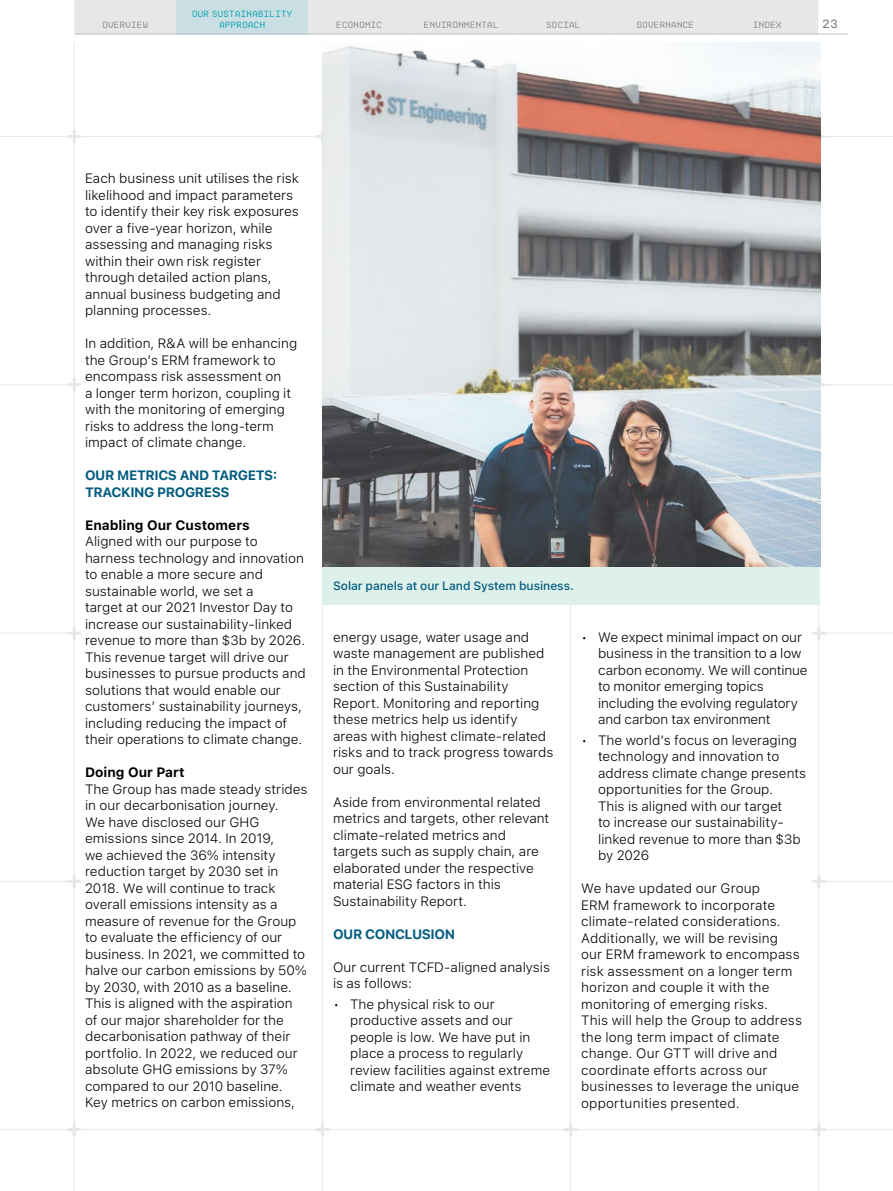
<style>
.page{position:relative;width:893px;height:1191px;background:#fff}
.page>*{position:absolute;margin:0;border:0;box-sizing:border-box;transform-origin:0 0}
.Body_Text{font:300 13.5px/16.5px "SF Pro Text";color:#000}
.Body_Text_Bullet_Poi{font:300 13.5px/16.5px "SF Pro Text";letter-spacing:-.005em;color:#000}
.Subhead_1{font:700 13.5px/16.5px "SF Pro Text";letter-spacing:-.03em;color:#005b7e}
.Subhead_2{font:700 13.5px "SF Pro Text";color:#000}
.BOX_Body_Text{font:500 12px "SF Pro Text";letter-spacing:-.005em;color:#005b7e}
.t1{font:500 12px "Ki";color:#808285}
.t2{font:9px "Ki";letter-spacing:.04em;color:#808285}
.t3{font:9px/10.5px "Ki";letter-spacing:.04em;color:#009eac;text-align:center}
</style>
<div class="page">
<hr style="left:74px;top:43px;width:1px;height:1148px;background:#e6e7e8">
<hr style="left:818px;top:43px;width:1px;height:1148px;background:#e6e7e8">
<hr style="left:570px;top:43px;width:1px;height:1148px;background:#e6e7e8">
<hr style="left:322px;top:43px;width:1px;height:1148px;background:#e6e7e8">
<hr style="left:0;top:136px;width:893px;height:1px;background:#e6e7e8">
<hr style="left:820px;top:633px;width:73px;height:1px;background:#e6e7e8">
<hr style="left:820px;top:384px;width:73px;height:1px;background:#e6e7e8">
<hr style="left:820px;top:881px;width:73px;height:1px;background:#e6e7e8">
<hr style="left:0;top:1129px;width:893px;height:1px;background:#e6e7e8">
<svg style="left:68px;top:1123px;width:13px;height:13px"></svg>
<svg style="left:316px;top:1123px;width:13px;height:13px"></svg>
<svg style="left:564px;top:1123px;width:13px;height:13px"></svg>
<svg style="left:812px;top:1123px;width:13px;height:13px"></svg>
<svg style="left:68px;top:875px;width:13px;height:12px"></svg>
<svg style="left:812px;top:875px;width:13px;height:12px"></svg>
<svg style="left:68px;top:627px;width:13px;height:12px"></svg>
<svg style="left:812px;top:627px;width:13px;height:12px"></svg>
<svg style="left:68px;top:378px;width:13px;height:13px"></svg>
<svg style="left:820px;top:378px;width:5px;height:13px"></svg>
<svg style="left:68px;top:130px;width:13px;height:13px"></svg>
<svg style="left:316px;top:130px;width:6px;height:13px"></svg>
<svg style="left:820px;top:130px;width:5px;height:13px"></svg>
<hr style="left:0;top:881px;width:76px;height:1px;background:#e6e7e8">
<hr style="left:0;top:633px;width:76px;height:1px;background:#e6e7e8">
<hr style="left:0;top:384px;width:76px;height:1px;background:#e6e7e8">
<div style="left:322px;top:539px;width:498px;height:66px;background:#def0ea"></div>
<img style="left:322px;top:43px;width:498px;height:523px">
<div style="left:74px;top:0;width:744px;height:34px;background:#e6e7e8"></div>
<div style="left:176px;top:0;width:132px;height:34px;background:#c9dfe3"></div>
<hr style="left:74px;top:34px;width:102px;height:1px;background:#bcbec0">
<hr style="left:176px;top:34px;width:132px;height:1px;background:#bcbec0">
<hr style="left:308px;top:34px;width:102px;height:1px;background:#bcbec0">
<hr style="left:410px;top:34px;width:102px;height:1px;background:#bcbec0">
<hr style="left:512px;top:34px;width:102px;height:1px;background:#bcbec0">
<hr style="left:614px;top:34px;width:102px;height:1px;background:#bcbec0">
<hr style="left:716px;top:34px;width:102px;height:1px;background:#bcbec0">
<hr style="left:818px;top:34px;width:30px;height:1px;background:#bcbec0">
<p class="t2" style="left:102px;top:19px;width:47px">OVERVIEW</p>
<p class="t3" style="left:192px;top:9px;width:102px">OUR SUSTAINABILITY<br>APPROACH</p>
<p class="t2" style="left:336px;top:19px;width:47px">ECONOMIC</p>
<p class="t2" style="left:424px;top:19px;width:76px">ENVIRONMENTAL</p>
<p class="t2" style="left:546px;top:19px;width:36px">SOCIAL</p>
<p class="t2" style="left:637px;top:19px;width:59px">GOVERNANCE</p>
<p class="t2" style="left:753px;top:19px;width:30px">INDEX</p>
<p class="t1" style="left:823px;top:16px;width:16px">23</p>
<p class="Body_Text" style="left:85px;top:170px;width:215px">Each business unit utilises the risk likelihood and impact parameters to identify their key risk exposures over a five-year horizon, while assessing and managing risks within their own risk register through detailed action plans, annual business budgeting and planning processes.</p>
<p class="Body_Text" style="left:85px;top:335px;width:214px">In addition, R&amp;A will be enhancing the Group’s ERM framework to encompass risk assessment on<br>a longer term horizon, coupling it with the monitoring of emerging risks to address the long-term impact of climate change.</p>
<p class="Subhead_1" style="left:85px;top:467px;width:194px">OUR METRICS AND TARGETS:<br>TRACKING PROGRESS</p>
<p class="Subhead_2" style="left:85px;top:517px;width:166px">Enabling Our Customers</p>
<p class="Body_Text" style="left:85px;top:533px;width:222px">Aligned with our purpose to harness technology and innovation to enable a more secure and sustainable world, we set a<br>target at our 2021 Investor Day to increase our sustainability-linked revenue to more than $3b by 2026.<br>This revenue target will drive our businesses to pursue products and solutions that would enable our customers’ sustainability journeys, including reducing the impact of their operations to climate change.</p>
<p class="Subhead_2" style="left:85px;top:764px;width:101px">Doing Our Part</p>
<p class="Body_Text" style="left:85px;top:781px;width:224px">The Group has made steady strides in our decarbonisation journey.<br>We have disclosed our GHG emissions since 2014. In 2019,<br>we achieved the 36% intensity reduction target by 2030 set in<br>2018. We will continue to track overall emissions intensity as a measure of revenue for the Group to evaluate the efficiency of our business. In 2021, we committed to halve our carbon emissions by 50% by 2030, with 2010 as a baseline.<br>This is aligned with the aspiration of our major shareholder for the decarbonisation pathway of their portfolio. In 2022, we reduced our absolute GHG emissions by 37% compared to our 2010 baseline.<br>Key metrics on carbon emissions,</p>
<p class="BOX_Body_Text" style="left:333px;top:578px;width:242px">Solar panels at our Land System business.</p>
<p class="Body_Text" style="left:333px;top:628px;width:222px">energy usage, water usage and waste management are published in the Environmental Protection section of this Sustainability<br>Report. Monitoring and reporting these metrics help us identify areas with highest climate-related risks and to track progress towards our goals.</p>
<p class="Body_Text" style="left:333px;top:793px;width:218px">Aside from environmental related metrics and targets, other relevant climate-related metrics and targets such as supply chain, are elaborated under the respective material ESG factors in this<br>Sustainability Report.</p>
<p class="Subhead_1" style="left:333px;top:925px;width:123px">OUR CONCLUSION</p>
<p class="Body_Text" style="left:333px;top:958px;width:218px">Our current TCFD-aligned analysis is as follows:</p>
<p class="Body_Text_Bullet_Poi" style="left:350px;top:996px;width:202px;text-indent:-17px">• The physical risk to our productive assets and our people is low. We have put in place a process to regularly review facilities against extreme climate and weather events</p>
<p class="Body_Text_Bullet_Poi" style="left:598px;top:628px;width:211px;text-indent:-17px">• We expect minimal impact on our business in the transition to a low carbon economy. We will continue to monitor emerging topics including the evolving regulatory and carbon tax environment</p>
<p class="Body_Text_Bullet_Poi" style="left:598px;top:732px;width:209px;text-indent:-17px">• The world’s focus on leveraging technology and innovation to address climate change presents opportunities for the Group.<br>This is aligned with our target<br>to increase our sustainability&shy;linked revenue to more than $3b by 2026</p>
<p class="Body_Text" style="left:581px;top:880px;width:222px">We have updated our Group<br>ERM framework to incorporate climate-related considerations.<br>Additionally, we will be revising our ERM framework to encompass risk assessment on a longer term horizon and couple it with the monitoring of emerging risks.<br>This will help the Group to address the long term impact of climate change. Our GTT will drive and coordinate efforts across our businesses to leverage the unique opportunities presented.</p>
</div>
